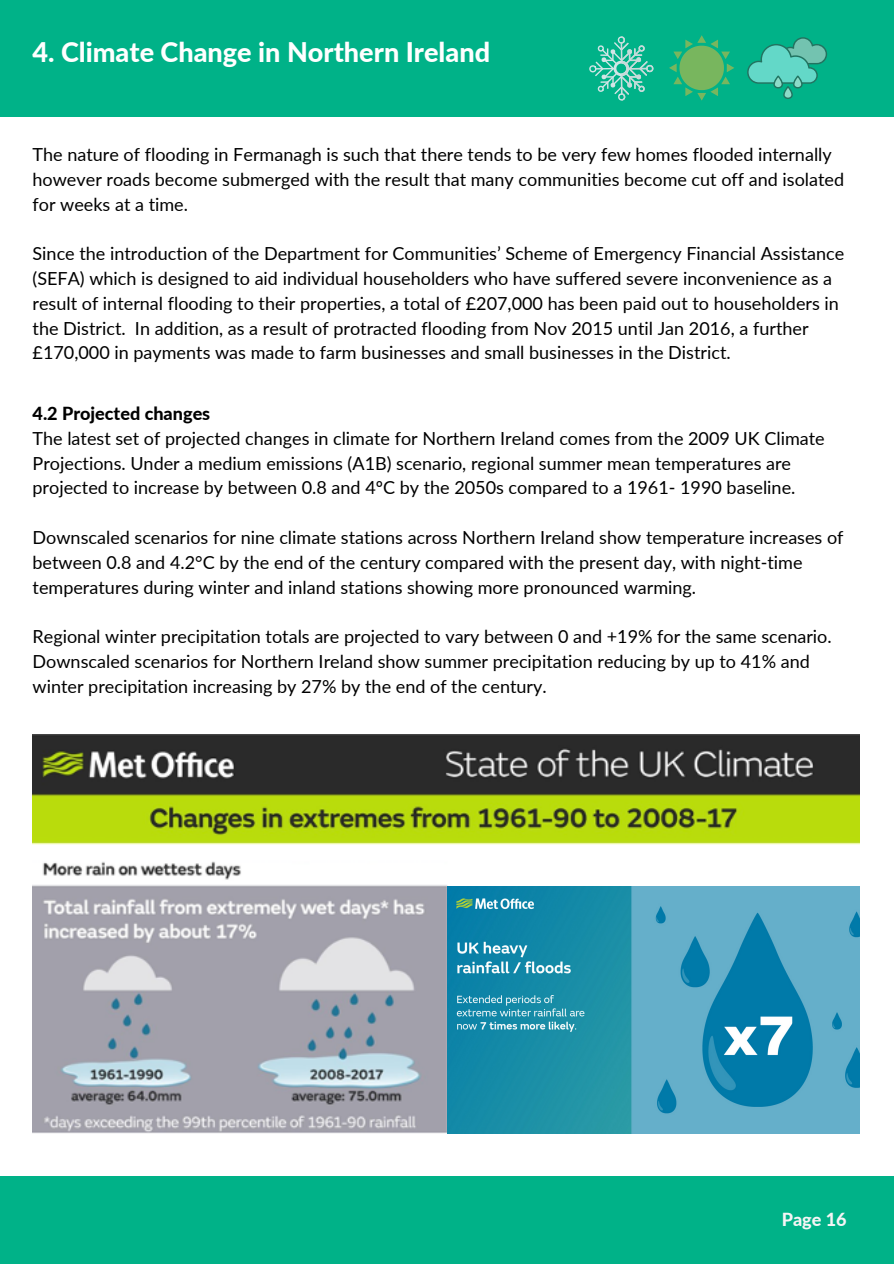
<style>
.page{position:relative;width:894px;height:1264px;background:#fff}
.page>*{position:absolute;margin:0;border:0;box-sizing:border-box;transform-origin:0 0}
.t1{font:800 27px "Lato";color:#fff}
.t2{font:18px/24.8px "Lato";color:#000}
.t3{font:800 18px "Lato";color:#000}
.t4{font:800 18px "Lato";color:#f5f5f5}
</style>
<div class="page">
<div style="left:0;top:0;width:893px;height:117px;background:#00b288"></div>
<svg style="left:589px;top:36px;width:64px;height:65px"></svg>
<svg style="left:669px;top:35px;width:65px;height:66px"></svg>
<svg style="left:747px;top:37px;width:79px;height:62px"></svg>
<div style="left:0;top:1176px;width:893px;height:87px;background:#00b288"></div>
<img style="left:33px;top:734px;width:826px;height:399px">
<img style="left:447px;top:886px;width:412px;height:247px">
<h1 class="t1" style="left:33px;top:35px;width:459px">4. Climate Change in Northern Ireland</h1>
<p class="t2" style="left:33px;top:142px;width:813px">The nature of flooding in Fermanagh is such that there tends to be very few homes flooded internally however roads become submerged with the result that many communities become cut off and isolated for weeks at a time.</p>
<p class="t2" style="left:33px;top:241px;width:813px">Since the introduction of the Department for Communities’ Scheme of Emergency Financial Assistance (SEFA) which is designed to aid individual householders who have suffered severe inconvenience as a result of internal flooding to their properties, a total of £207,000 has been paid out to householders in the District. In addition, as a result of protracted flooding from Nov 2015 until Jan 2016, a further £170,000 in payments was made to farm businesses and small businesses in the District.</p>
<p class="t3" style="left:33px;top:402px;width:179px">4.2 Projected changes</p>
<p class="t2" style="left:33px;top:425px;width:793px">The latest set of projected changes in climate for Northern Ireland comes from the 2009 UK Climate<br>Projections. Under a medium emissions (A1B) scenario, regional summer mean temperatures are projected to increase by between 0.8 and 4ºC by the 2050s compared to a 1961- 1990 baseline.</p>
<p class="t2" style="left:33px;top:524px;width:812px">Downscaled scenarios for nine climate stations across Northern Ireland show temperature increases of between 0.8 and 4.2°C by the end of the century compared with the present day, with night-time temperatures during winter and inland stations showing more pronounced warming.</p>
<p class="t2" style="left:33px;top:624px;width:800px">Regional winter precipitation totals are projected to vary between 0 and +19% for the same scenario.<br>Downscaled scenarios for Northern Ireland show summer precipitation reducing by up to 41% and winter precipitation increasing by 27% by the end of the century.</p>
<p class="t4" style="left:781px;top:1207px;width:66px">Page 16</p>
</div>
